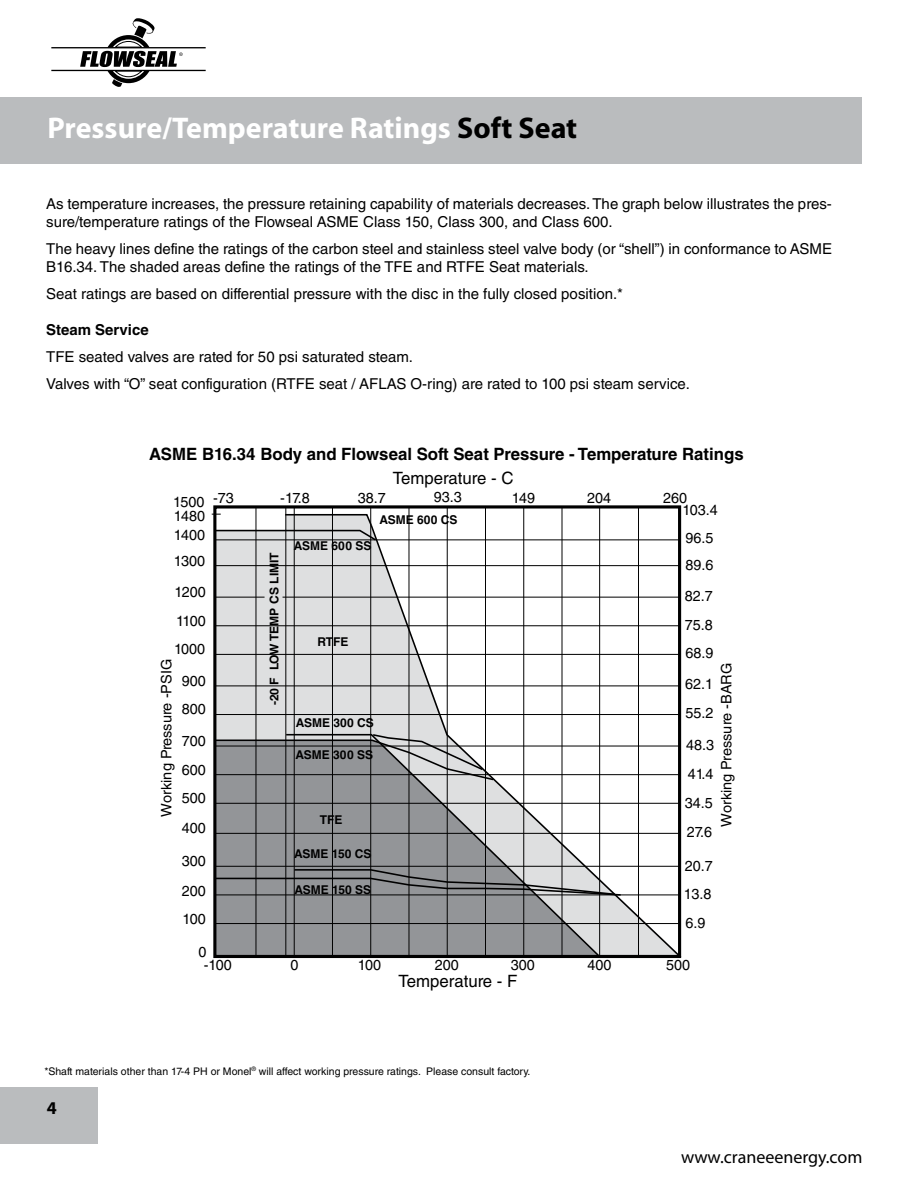
<style>
.page{position:relative;width:918px;height:1188px;background:#fff}
.page>*{position:absolute;margin:0;border:0;box-sizing:border-box;transform-origin:0 0}
.t1{font:700 30px "Myriad";color:#fff}
.t2{font:18px "Myriad";color:#000}
.t3{font:700 18px "Myriad";color:#000}
.t4{font:700 16.95px "Helvetica LT Std";color:#000}
.t5{font:16.95px "Helvetica LT Std";color:#000}
.t6{font:15px/18px "Helvetica LT Std";color:#000}
.t7{font:700 15px "Helvetica LT Std";color:#000}
.t8{font:14.55px/29.1px "Helvetica LT Std";color:#000}
.t9{font:14.4px "Helvetica LT Std";color:#000}
.t10{font:700 12.15px "Helvetica LT Std";color:#000}
.t11{font:700 12px "Helvetica LT Std";color:#000}
.t12{font:10.5px "Helvetica LT Std";color:#000}
.s1{color:#000}
</style>
<div class="page">
<hr style="left:51px;top:70px;width:155px;height:1px;background:#000">
<hr style="left:51px;top:47px;width:155px;height:1px;background:#000">
<svg style="left:80px;top:18px;width:103px;height:69px"></svg>
<div style="left:0;top:98px;width:862px;height:66px;background:#babcbe"></div>
<div style="left:0;top:1087px;width:98px;height:57px;background:#babcbe"></div>
<svg style="left:217px;top:515px;width:384px;height:439px;background:#bfc1c2"></svg>
<hr style="left:215px;top:686px;width:465px;height:1px;background:#000">
<hr style="left:447px;top:507px;width:1px;height:449px;background:#000">
<hr style="left:485px;top:507px;width:1px;height:449px;background:#000">
<hr style="left:523px;top:507px;width:1px;height:449px;background:#000">
<hr style="left:562px;top:507px;width:1px;height:449px;background:#000">
<hr style="left:599px;top:507px;width:1px;height:449px;background:#000">
<hr style="left:638px;top:507px;width:1px;height:449px;background:#000">
<hr style="left:409px;top:507px;width:1px;height:449px;background:#000">
<hr style="left:370px;top:507px;width:1px;height:449px;background:#000">
<hr style="left:332px;top:507px;width:1px;height:449px;background:#000">
<hr style="left:294px;top:507px;width:1px;height:449px;background:#000">
<hr style="left:256px;top:507px;width:1px;height:449px;background:#000">
<hr style="left:215px;top:565px;width:465px;height:1px;background:#000">
<hr style="left:215px;top:625px;width:465px;height:1px;background:#000">
<hr style="left:215px;top:654px;width:465px;height:1px;background:#000">
<hr style="left:215px;top:714px;width:465px;height:1px;background:#000">
<hr style="left:215px;top:833px;width:465px;height:1px;background:#000">
<hr style="left:215px;top:803px;width:465px;height:1px;background:#000">
<hr style="left:215px;top:866px;width:465px;height:1px;background:#000">
<hr style="left:215px;top:923px;width:465px;height:1px;background:#000">
<hr style="left:283px;top:597px;width:397px;height:1px;background:#000">
<hr style="left:215px;top:597px;width:50px;height:1px;background:#000">
<svg style="left:213px;top:868px;width:72px;height:29px;background:#7e8082"></svg>
<svg style="left:285px;top:523px;width:397px;height:436px"></svg>
<hr style="left:286px;top:507px;width:1px;height:449px;background:#000">
<svg style="left:214px;top:733px;width:281px;height:48px;background:#9b9c9e"></svg>
<svg style="left:212px;top:513px;width:166px;height:29px"></svg>
<h1 class="t1" style="left:47px;top:113px;width:531px">Pressure/Temperature Ratings <span class="s1">Soft Seat</span></h1>
<p class="t6" style="left:46px;top:194px;width:787px">As temperature increases, the pressure retaining capability of materials decreases. The graph below illustrates the pres&shy;sure/temperature ratings of the Flowseal ASME Class 150, Class 300, and Class 600.</p>
<p class="t6" style="left:46px;top:239px;width:787px">The heavy lines define the ratings of the carbon steel and stainless steel valve body (or “shell”) in conformance to ASME<br>B16.34. The shaded areas define the ratings of the TFE and RTFE Seat materials.</p>
<p class="t6" style="left:46px;top:284px;width:578px">Seat ratings are based on differential pressure with the disc in the fully closed position.*</p>
<p class="t7" style="left:46px;top:320px;width:104px">Steam Service</p>
<p class="t6" style="left:46px;top:343px;width:645px;line-height:27px">TFE seated valves are rated for 50 psi saturated steam.<br>Valves with “O” seat configuration (RTFE seat / AFLAS O-ring) are rated to 100 psi steam service.</p>
<p class="t4" style="left:149px;top:444px;width:596px">ASME B16.34 Body and Flowseal Soft Seat Pressure - Temperature Ratings</p>
<p class="t5" style="left:393px;top:468px;width:122px">Temperature - C</p>
<p class="t8" style="left:213px;top:484px;width:22px">-73</p>
<p class="t8" style="left:280px;top:483px;width:31px">-17.8</p>
<p class="t8" style="left:358px;top:483px;width:30px">38.7</p>
<p class="t8" style="left:434px;top:482px;width:30px">93.3</p>
<p class="t8" style="left:512px;top:483px;width:25px">149</p>
<p class="t8" style="left:587px;top:483px;width:26px">204</p>
<p class="t8" style="left:663px;top:483px;width:26px">260</p>
<p class="t8" style="left:173px;top:488px;width:33px">1500</p>
<p class="t8" style="left:174px;top:521px;width:33px;line-height:26.2px">1400<br>1300</p>
<p class="t8" style="left:174px;top:577px;width:33px;line-height:28.7px;text-align:justify">1200<br>1100<br>1000</p>
<p class="t8" style="left:182px;top:667px;width:26px;line-height:28px">900<br>800</p>
<p class="t8" style="left:182px;top:726px;width:26px;text-align:justify">700<br>600<br>500<br>400</p>
<p class="t8" style="left:182px;top:846px;width:26px;text-align:justify">300<br>200<br>100</p>
<p class="t8" style="left:204px;top:945px;width:30px;line-height:13.6px;text-indent:-5px">0 -100</p>
<p class="t8" style="left:682px;top:496px;width:37px;line-height:27.5px">103.4<br>96.5<br>89.6</p>
<p class="t8" style="left:685px;top:582px;width:30px;line-height:28.3px;text-align:justify">82.7<br>75.8<br>68.9</p>
<p class="t8" style="left:685px;top:669px;width:30px">62.1<br>55.2</p>
<p class="t8" style="left:685px;top:730px;width:31px;text-align:justify">48.3<br>41.4<br>34.5<br>27.6</p>
<p class="t8" style="left:684px;top:851px;width:30px;line-height:28px">20.7<br>13.8</p>
<p class="t8" style="left:686px;top:909px;width:22px">6.9</p>
<p class="t8" style="left:174px;top:501px;width:33px">1480</p>
<p class="t10" style="left:379px;top:512px;width:80px">ASME 600 CS</p>
<p class="t10" style="left:294px;top:539px;width:79px">ASME 600 SS</p>
<p class="t11" style="left:267px;top:705px;width:155px;rotate:-90deg">-20 F LOW TEMP CS LIMIT</p>
<p class="t10" style="left:317px;top:634px;width:33px">RTFE</p>
<p class="t9" style="left:158px;top:817px;width:159px;rotate:-90deg">Working Pressure -PSIG</p>
<p class="t9" style="left:718px;top:827px;width:165px;rotate:-90deg">Working Pressure -BARG</p>
<p class="t10" style="left:296px;top:716px;width:80px">ASME 300 CS</p>
<p class="t10" style="left:295px;top:747px;width:79px">ASME 300 SS</p>
<p class="t10" style="left:320px;top:812px;width:24px">TFE</p>
<p class="t10" style="left:294px;top:846px;width:79px">ASME 150 CS</p>
<p class="t10" style="left:294px;top:883px;width:78px">ASME 150 SS</p>
<p class="t8" style="left:290px;top:951px;width:10px">0</p>
<p class="t8" style="left:358px;top:950px;width:25px">100</p>
<p class="t8" style="left:435px;top:950px;width:26px">200</p>
<p class="t8" style="left:511px;top:950px;width:26px">300</p>
<p class="t8" style="left:588px;top:950px;width:26px">400</p>
<p class="t8" style="left:666px;top:950px;width:26px">500</p>
<p class="t5" style="left:399px;top:971px;width:120px">Temperature - F</p>
<p class="t12" style="left:44px;top:1065px;width:488px">*Shaft materials other than 17-4 PH or Monel<sup>®</sup> will affect working pressure ratings. Please consult factory.</p>
<p class="t3" style="left:47px;top:1098px;width:11px">4</p>
<p class="t2" style="left:681px;top:1148px;width:183px">www.craneeenergy.com</p>
</div>
